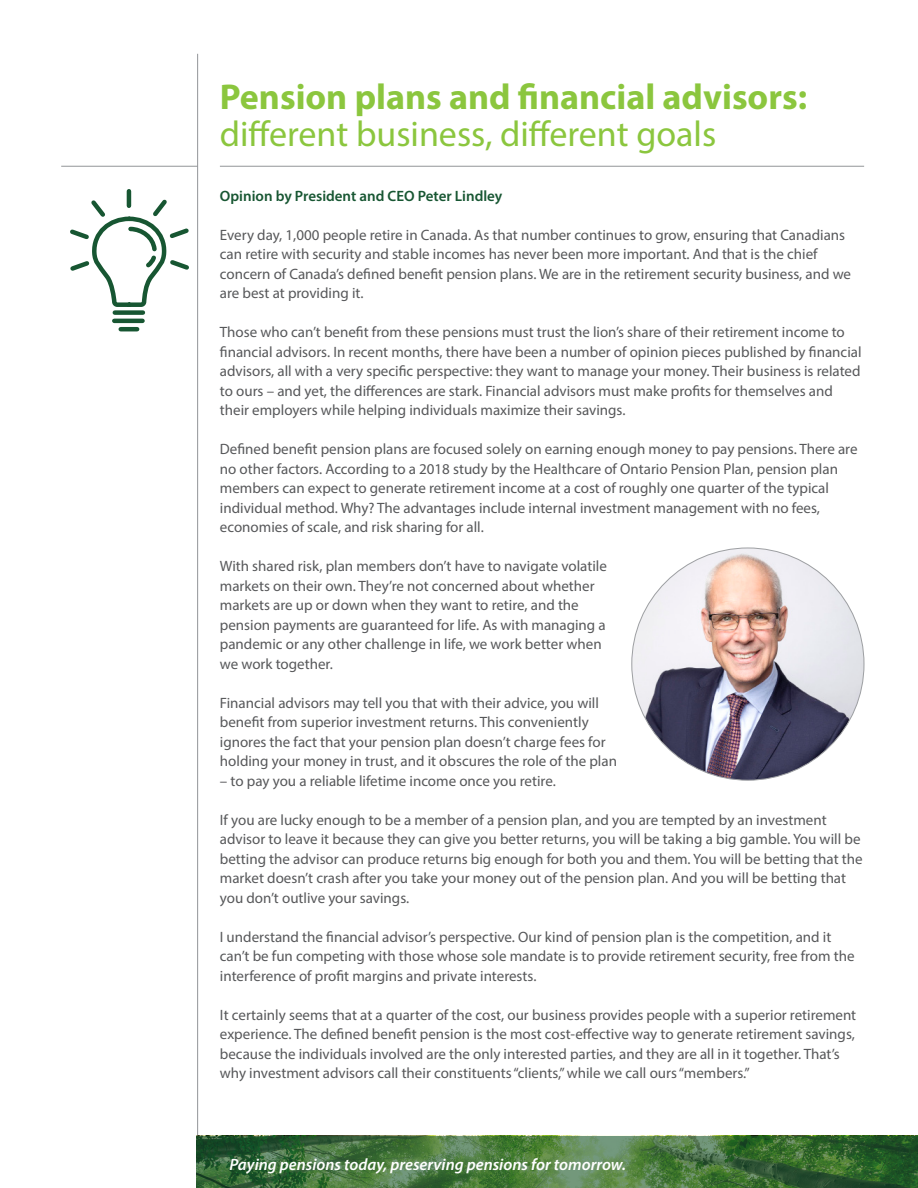
<style>
.page{position:relative;width:918px;height:1188px;background:#fff}
.page>*{position:absolute;margin:0;border:0;box-sizing:border-box;transform-origin:0 0}
.t1{font:700 36px/37.5px "Myriad Pro";color:#8bc63e}
.t2{font:italic 600 16.5px "Myriad Pro";color:#fff}
.t3{font:15px/19.5px "Myriad Pro";color:#57585a}
.t4{font:600 15px "Myriad Pro";color:#175632}
.s1{font-weight:400}
</style>
<div class="page">
<hr style="left:220px;top:166px;width:644px;height:1px;background:#939598">
<hr style="left:61px;top:166px;width:137px;height:1px;background:#939598">
<img style="left:632px;top:548px;width:232px;height:232px;border-radius:116px">
<div style="left:115px;top:310px;width:28px;height:5px;background:#175632"></div>
<hr style="left:114px;top:319px;width:29px;height:4px;background:#175632">
<hr style="left:121px;top:327px;width:16px;height:4px;background:#175632">
<hr style="left:127px;top:191px;width:4px;height:15px;background:#175632">
<svg style="left:70px;top:196px;width:119px;height:111px"></svg>
<svg style="left:197px;top:1136px;width:721px;height:52px;background:#43723d"></svg>
<hr style="left:197px;top:54px;width:1px;height:1082px;background:#939598">
<p class="t1" style="left:220px;top:77px;width:589px">Pension plans and financial advisors: <span class="s1">different business, different goals</span></p>
<p class="t4" style="left:220px;top:186px;width:284px">Opinion by President and CEO Peter Lindley</p>
<p class="t3" style="left:220px;top:225px;width:633px">Every day, 1,000 people retire in Canada. As that number continues to grow, ensuring that Canadians can retire with security and stable incomes has never been more important. And that is the chief concern of Canada’s defined benefit pension plans. We are in the retirement security business, and we are best at providing it.</p>
<p class="t3" style="left:220px;top:322px;width:643px">Those who can’t benefit from these pensions must trust the lion’s share of their retirement income to financial advisors. In recent months, there have been a number of opinion pieces published by financial advisors, all with a very specific perspective: they want to manage your money. Their business is related to ours – and yet, the differences are stark. Financial advisors must make profits for themselves and their employers while helping individuals maximize their savings.</p>
<p class="t3" style="left:220px;top:439px;width:639px">Defined benefit pension plans are focused solely on earning enough money to pay pensions. There are no other factors. According to a 2018 study by the Healthcare of Ontario Pension Plan, pension plan members can expect to generate retirement income at a cost of roughly one quarter of the typical individual method. Why? The advantages include internal investment management with no fees, economies of scale, and risk sharing for all.</p>
<p class="t3" style="left:220px;top:556px;width:389px">With shared risk, plan members don’t have to navigate volatile markets on their own. They’re not concerned about whether markets are up or down when they want to retire, and the pension payments are guaranteed for life. As with managing a pandemic or any other challenge in life, we work better when we work together.</p>
<p class="t3" style="left:220px;top:693px;width:399px">Financial advisors may tell you that with their advice, you will benefit from superior investment returns. This conveniently ignores the fact that your pension plan doesn’t charge fees for holding your money in trust, and it obscures the role of the plan</p>
<p class="t3" style="left:220px;top:771px;width:337px">– to pay you a reliable lifetime income once you retire.</p>
<p class="t3" style="left:220px;top:810px;width:644px">If you are lucky enough to be a member of a pension plan, and you are tempted by an investment advisor to leave it because they can give you better returns, you will be taking a big gamble. You will be betting the advisor can produce returns big enough for both you and them. You will be betting that the market doesn’t crash after you take your money out of the pension plan. And you will be betting that you don’t outlive your savings.</p>
<p class="t3" style="left:220px;top:927px;width:636px">I understand the financial advisor’s perspective. Our kind of pension plan is the competition, and it can’t be fun competing with those whose sole mandate is to provide retirement security, free from the interference of profit margins and private interests.</p>
<p class="t3" style="left:220px;top:1005px;width:638px">It certainly seems that at a quarter of the cost, our business provides people with a superior retirement experience. The defined benefit pension is the most cost-effective way to generate retirement savings, because the individuals involved are the only interested parties, and they are all in it together. That’s why investment advisors call their constituents “clients,” while we call ours “members.”</p>
<p class="t2" style="left:229px;top:1154px;width:398px">Paying pensions today, preserving pensions for tomorrow.</p>
</div>
